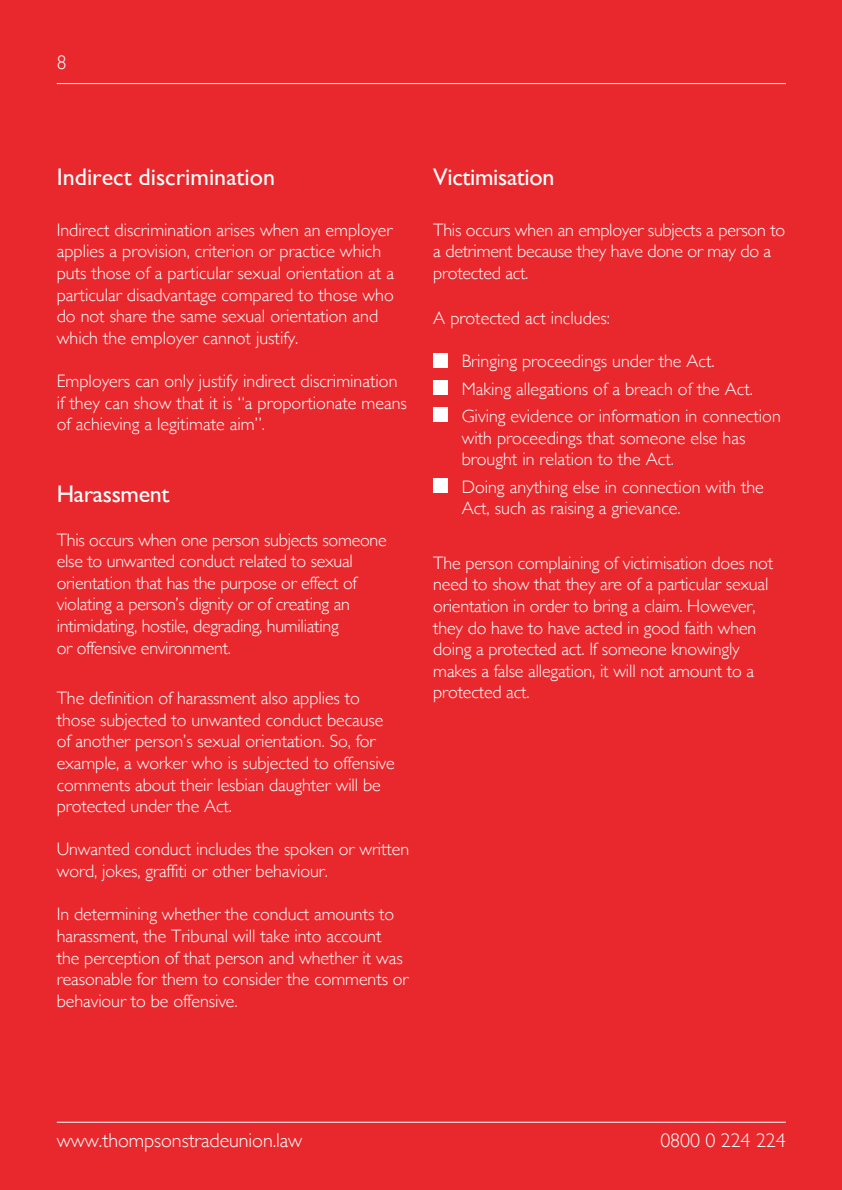
<style>
.page{position:relative;width:842px;height:1190px;background:#fff}
.page>*{position:absolute;margin:0;border:0;box-sizing:border-box;transform-origin:0 0}
.t1{font:24px "Gill Sans";letter-spacing:-.015em;color:#fff}
.t2{font:300 20px "Gill Sans";letter-spacing:-.005em;color:#fff}
.t3{font:300 18px/21.6px "Gill Sans";letter-spacing:-.005em;color:#fff}
</style>
<div class="page">
<div style="left:0;top:0;width:841px;height:1189px;background:#e9282d"></div>
<hr style="left:57px;top:83px;width:728px;height:1px;background:#fff">
<hr style="left:57px;top:1121px;width:728px;height:1px;background:#fff">
<div style="left:433px;top:353px;width:14px;height:14px;background:#fff"></div>
<div style="left:433px;top:380px;width:14px;height:14px;background:#fff"></div>
<div style="left:433px;top:407px;width:14px;height:15px;background:#fff"></div>
<div style="left:433px;top:478px;width:14px;height:14px;background:#fff"></div>
<p class="t2" style="left:57px;top:47px;width:11px">8</p>
<h1 class="t1" style="left:57px;top:163px;width:220px">Indirect discrimination</h1>
<p class="t3" style="left:57px;top:218px;width:339px">Indirect discrimination arises when an employer applies a provision, criterion or practice which puts those of a particular sexual orientation at a particular disadvantage compared to those who do not share the same sexual orientation and which the employer cannot justify.</p>
<p class="t3" style="left:57px;top:369px;width:351px">Employers can only justify indirect discrimination if they can show that it is “a proportionate means of achieving a legitimate aim”.</p>
<h1 class="t1" style="left:57px;top:480px;width:114px">Harassment</h1>
<p class="t3" style="left:57px;top:528px;width:331px">This occurs when one person subjects someone else to unwanted conduct related to sexual orientation that has the purpose or effect of violating a person’s dignity or of creating an intimidating, hostile, degrading, humiliating<br>or offensive environment.</p>
<p class="t3" style="left:57px;top:686px;width:339px">The definition of harassment also applies to those subjected to unwanted conduct because of another person’s sexual orientation. So, for example, a worker who is subjected to offensive comments about their lesbian daughter will be protected under the Act.</p>
<p class="t3" style="left:57px;top:837px;width:354px">Unwanted conduct includes the spoken or written word, jokes, graffiti or other behaviour.</p>
<p class="t3" style="left:57px;top:902px;width:353px">In determining whether the conduct amounts to harassment, the Tribunal will take into account the perception of that person and whether it was reasonable for them to consider the comments or behaviour to be offensive.</p>
<h1 class="t1" style="left:433px;top:163px;width:122px">Victimisation</h1>
<p class="t3" style="left:433px;top:218px;width:353px">This occurs when an employer subjects a person to a detriment because they have done or may do a protected act.</p>
<p class="t3" style="left:433px;top:306px;width:178px">A protected act includes:</p>
<p class="t3" style="left:461px;top:347px;width:320px;line-height:27.2px">Bringing proceedings under the Act.<br>Making allegations of a breach of the Act.<br>Giving evidence or information in connection</p>
<p class="t3" style="left:461px;top:426px;width:285px">with proceedings that someone else has brought in relation to the Act.</p>
<p class="t3" style="left:461px;top:475px;width:304px">Doing anything else in connection with the<br>Act, such as raising a grievance.</p>
<p class="t3" style="left:433px;top:551px;width:341px">The person complaining of victimisation does not need to show that they are of a particular sexual orientation in order to bring a claim. However, they do have to have acted in good faith when doing a protected act. If someone knowingly makes a false allegation, it will not amount to a protected act.</p>
<p class="t2" style="left:57px;top:1124px;width:247px">www.thompsonstradeunion.law</p>
<p class="t2" style="left:660px;top:1124px;width:127px">0800 0 224 224</p>
</div>
